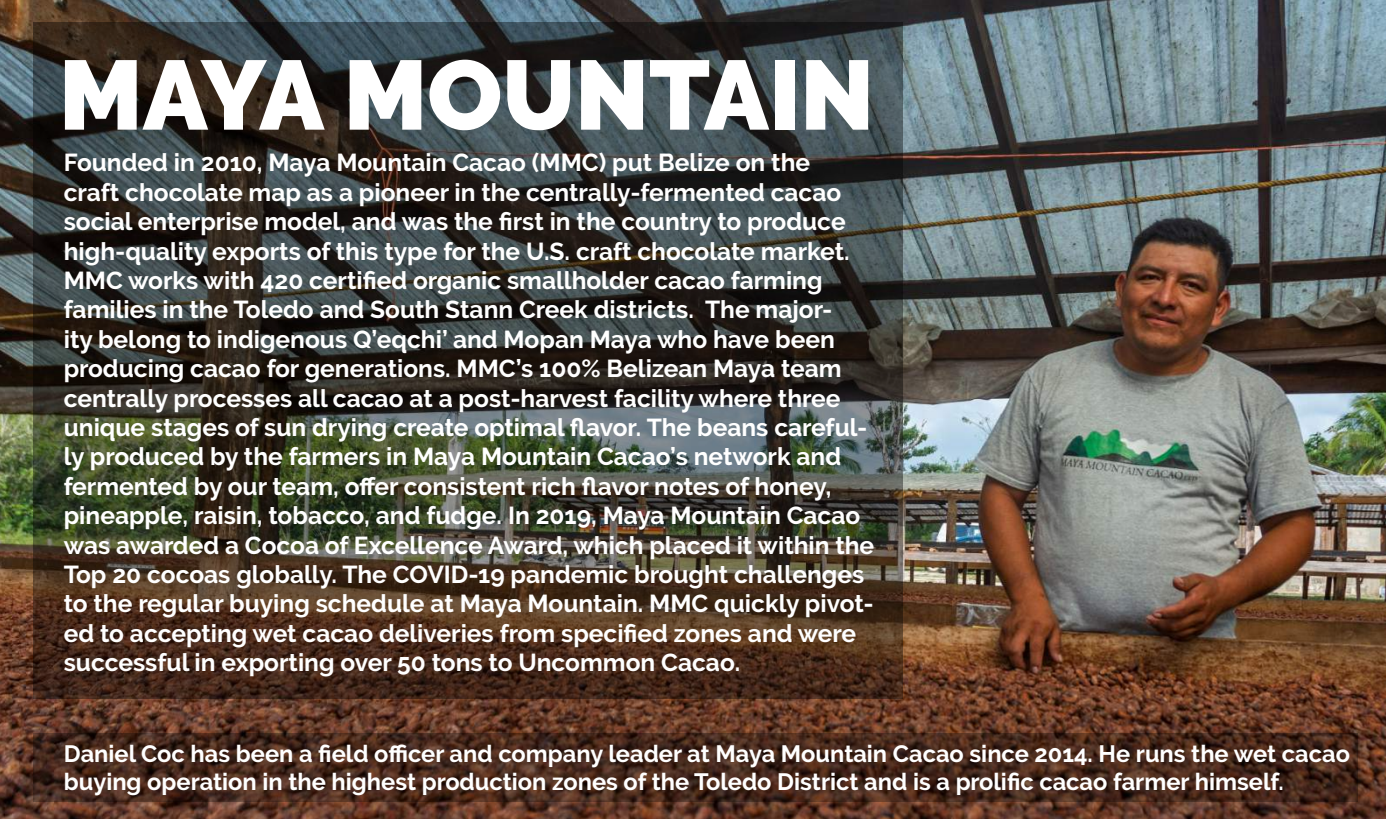
<style>
.page{position:relative;width:1386px;height:819px;background:#fff}
.page>*{position:absolute;margin:0;border:0;box-sizing:border-box;transform-origin:0 0}
.t1{font:900 98px "Raleway";color:#fff}
.t2{font:700 24.5px/29.4px "Raleway";color:#fff}
.t3{font:700 23.62px/28.3px "Raleway";color:#fff}
</style>
<div class="page">
<img style="left:0;top:0;width:1386px;height:819px">
<img style="left:34px;top:23px;width:869px;height:676px">
<svg style="left:34px;top:733px;width:1324px;height:68px;background:#45281b"></svg>
<h1 class="t1" style="left:59px;top:38px;width:817px">MAYA MOUNTAIN</h1>
<p class="t2" style="left:64px;top:148px;width:812px">Founded in 2010, Maya Mountain Cacao (MMC) put Belize on the<br>craft chocolate map as a pioneer in the centrally-fermented cacao social enterprise model, and was the first in the country to produce high-quality exports of this type for the U.S. craft chocolate market.<br>MMC works with 420 certified organic smallholder cacao farming families in the Toledo and South Stann Creek districts. The major-<br>ity belong to indigenous Q’eqchi’ and Mopan Maya who have been producing cacao for generations. MMC’s 100% Belizean Maya team centrally processes all cacao at a post-harvest facility where three unique stages of sun drying create optimal flavor. The beans careful&shy;ly produced by the farmers in Maya Mountain Cacao’s network and fermented by our team, offer consistent rich flavor notes of honey, pineapple, raisin, tobacco, and fudge. In 2019, Maya Mountain Cacao was awarded a Cocoa of Excellence Award, which placed it within the Top 20 cocoas globally. The COVID-19 pandemic brought challenges to the regular buying schedule at Maya Mountain. MMC quickly pivot&shy;ed to accepting wet cacao deliveries from specified zones and were successful in exporting over 50 tons to Uncommon Cacao.</p>
<p class="t3" style="left:64px;top:739px;width:1288px">Daniel Coc has been a field officer and company leader at Maya Mountain Cacao since 2014. He runs the wet cacao buying operation in the highest production zones of the Toledo District and is a prolific cacao farmer himself.</p>
</div>
